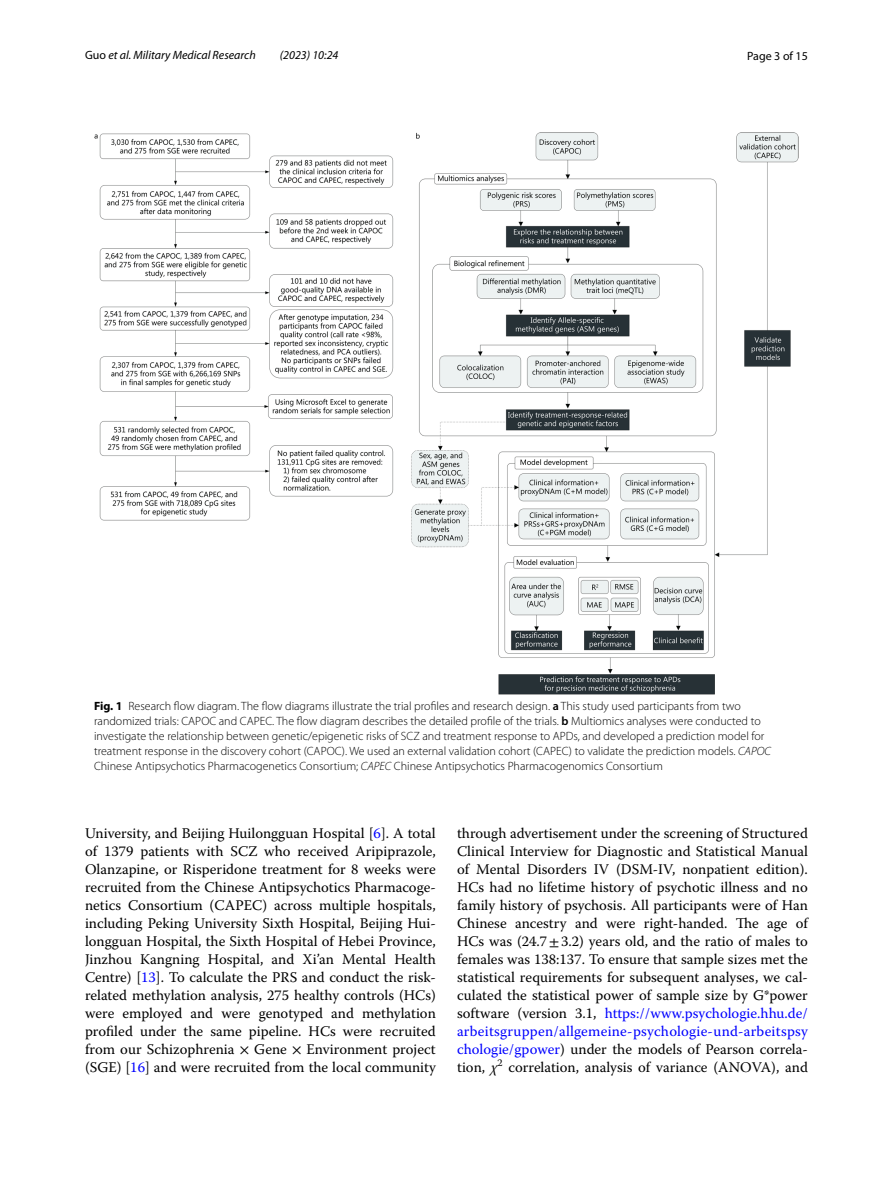
<style>
.page{position:relative;width:893px;height:1187px;background:#fff}
.page>*{position:absolute;margin:0;border:0;box-sizing:border-box;transform-origin:0 0}
.t1{font:14.7px/18px "Warnock Pro";color:#000;text-align:justify}
.t2{font:300 12px/15px "Myriad Pro";color:#000}
.t3{font:italic 12px "Myriad Pro";color:#000}
.t4{font:12px "Myriad Pro";color:#000}
.s1{font-style:normal}
.s2{font-weight:700}
.s3{font-weight:600}
.s4{font-style:italic}
.s5{color:#00f}
.s6{font-family:"STIX"}
</style>
<div class="page">
<img style="left:95px;top:133px;width:703px;height:561px">
<p class="t3" style="left:85px;top:48px;width:172px"><span class="s1">Guo</span> et al. Military Medical Research</p>
<p class="t3" style="left:280px;top:48px;width:60px">(2023) 10:24</p>
<p class="t4" style="left:747px;top:48px;width:62px">Page 3 of 15</p>
<p class="t2" style="left:94px;top:698px;width:678px"><span class="s2">Fig. 1</span> Research flow diagram. The flow diagrams illustrate the trial profiles and research design. <span class="s3">a</span> This study used participants from two randomized trials: CAPOC and CAPEC. The flow diagram describes the detailed profile of the trials. <span class="s3">b</span> Multiomics analyses were conducted to investigate the relationship between genetic/epigenetic risks of SCZ and treatment response to APDs, and developed a prediction model for treatment response in the discovery cohort (CAPOC). We used an external validation cohort (CAPEC) to validate the prediction models. <span class="s4">CAPOC </span>Chinese Antipsychotics Pharmacogenetics Consortium; <span class="s4">CAPEC</span> Chinese Antipsychotics Pharmacogenomics Consortium</p>
<p class="t1" style="left:85px;top:823px;width:352px">University, and Beijing Huilongguan Hospital [<span class="s5">6</span>]. A total of 1379 patients with SCZ who received Aripiprazole, Olanzapine, or Risperidone treatment for 8 weeks were recruited from the Chinese Antipsychotics Pharmacoge&shy;netics Consortium (CAPEC) across multiple hospitals, including Peking University Sixth Hospital, Beijing Hui&shy;longguan Hospital, the Sixth Hospital of Hebei Province, Jinzhou Kangning Hospital, and Xi’an Mental Health Centre) [<span class="s5">13</span>]. To calculate the PRS and conduct the risk&shy;related methylation analysis, 275 healthy controls (HCs) were employed and were genotyped and methylation profiled under the same pipeline. HCs were recruited from our Schizophrenia <span class="s6">×</span> Gene <span class="s6">×</span> Environment project (SGE) [<span class="s5">16</span>] and were recruited from the local community</p>
<p class="t1" style="left:457px;top:823px;width:352px">through advertisement under the screening of Structured Clinical Interview for Diagnostic and Statistical Manual of Mental Disorders IV (DSM-IV, nonpatient edition).<br>HCs had no lifetime history of psychotic illness and no family history of psychosis. All participants were of Han Chinese ancestry and were right-handed. The age of HCs was (24.7<span class="s6">±</span>3.2) years old, and the ratio of males to females was 138:137. To ensure that sample sizes met the statistical requirements for subsequent analyses, we cal&shy;culated the statistical power of sample size by G*power software (version 3.1, <span class="s5">https://www.psychologie.hhu.de/ arbeitsgruppen/allgemeine-psychologie-und-arbeitspsy chologie/gpower</span>) under the models of Pearson correla&shy;tion, <span class="s4">χ</span><sup>2</sup> correlation, analysis of variance (ANOVA), and</p>
</div>
